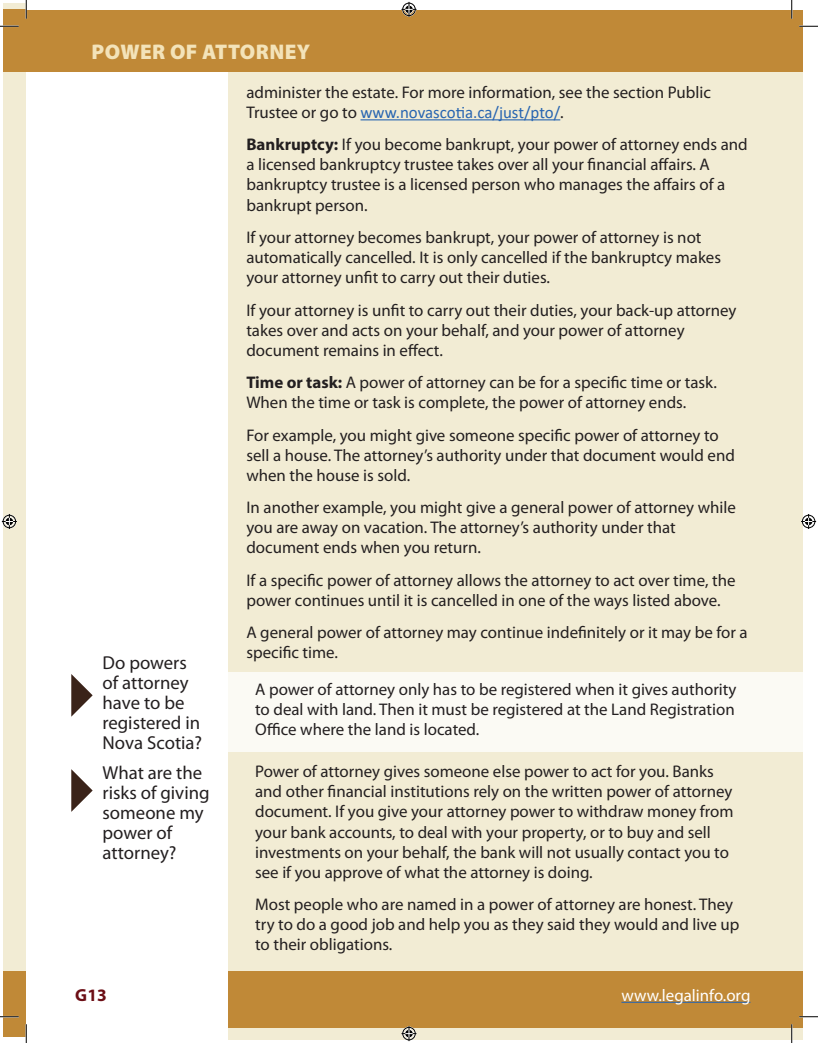
<style>
.page{position:relative;width:818px;height:1043px;background:#fff}
.page>*{position:absolute;margin:0;border:0;box-sizing:border-box;transform-origin:0 0}
.t1{font:900 21.25px "Myriad Pro";letter-spacing:.02em;color:#f3e3b9}
.t2{font:18.75px/20px "Myriad Pro";color:#231f20}
.t3{font:700 17.5px "Myriad Pro";color:#6c0e15}
.t4{font:16.88px/20px "Myriad Pro";color:#231f20}
.t5{font:16.88px "Myriad Pro";color:#fff}
.s1{font-family:"Calibri";color:#2865b1}
.s2{font-weight:700}
</style>
<div class="page">
<div style="left:229px;top:26px;width:573px;height:1013px;background:#f2ecd4"></div>
<div style="left:4px;top:4px;width:22px;height:1012px;background:#f2ecd4"></div>
<div style="left:4px;top:9px;width:22px;height:62px;background:#c08937"></div>
<div style="left:4px;top:971px;width:22px;height:65px;background:#c08937"></div>
<div style="left:26px;top:10px;width:776px;height:61px;background:#c08937"></div>
<div style="left:229px;top:971px;width:573px;height:57px;background:#c08937"></div>
<hr style="left:621px;top:1001px;width:129px;height:1px;background:#2865b1">
<div style="left:71px;top:672px;width:731px;height:80px;background:#fbfaf4"></div>
<hr style="left:360px;top:119px;width:200px;height:1px;background:#2865b1">
<svg style="left:71px;top:674px;width:22px;height:42px"></svg>
<svg style="left:71px;top:769px;width:22px;height:43px"></svg>
<svg style="left:0;top:25px;width:19px;height:2px"></svg>
<svg style="left:799px;top:25px;width:19px;height:2px"></svg>
<svg style="left:0;top:1015px;width:19px;height:2px"></svg>
<svg style="left:799px;top:1015px;width:19px;height:2px"></svg>
<svg style="left:25px;top:0;width:2px;height:19px"></svg>
<svg style="left:25px;top:1024px;width:2px;height:18px"></svg>
<svg style="left:791px;top:0;width:1px;height:19px"></svg>
<svg style="left:790px;top:1024px;width:2px;height:18px"></svg>
<svg style="left:401px;top:2px;width:15px;height:15px"></svg>
<svg style="left:401px;top:1026px;width:15px;height:15px"></svg>
<svg style="left:2px;top:514px;width:15px;height:15px"></svg>
<svg style="left:801px;top:514px;width:15px;height:15px"></svg>
<p class="t1" style="left:91px;top:40px;width:220px">POWER OF ATTORNEY</p>
<p class="t2" style="left:102px;top:652px;width:101px">Do powers of attorney have to be registered in<br>Nova Scotia?</p>
<p class="t2" style="left:102px;top:762px;width:109px">What are the risks of giving someone my power of</p>
<p class="t2" style="left:102px;top:842px;width:76px">attorney?</p>
<p class="t3" style="left:75px;top:984px;width:33px">G13</p>
<p class="t4" style="left:246px;top:82px;width:466px">administer the estate. For more information, see the section Public<br>Trustee or go to <span class="s1">www.novascotia.ca/just/pto/</span>.</p>
<p class="t4" style="left:246px;top:134px;width:503px"><span class="s2">Bankruptcy:</span> If you become bankrupt, your power of attorney ends and a licensed bankruptcy trustee takes over all your financial affairs. A</p>
<p class="t4" style="left:246px;top:174px;width:480px">bankruptcy trustee is a licensed person who manages the affairs of a bankrupt person.</p>
<p class="t4" style="left:246px;top:227px;width:456px">If your attorney becomes bankrupt, your power of attorney is not</p>
<p class="t4" style="left:246px;top:247px;width:476px">automatically cancelled. It is only cancelled if the bankruptcy makes your attorney unfit to carry out their duties.</p>
<p class="t4" style="left:246px;top:299px;width:491px">If your attorney is unfit to carry out their duties, your back-up attorney takes over and acts on your behalf, and your power of attorney</p>
<p class="t4" style="left:246px;top:339px;width:198px">document remains in effect.</p>
<p class="t4" style="left:246px;top:372px;width:472px"><span class="s2">Time or task:</span> A power of attorney can be for a specific time or task.<br>When the time or task is complete, the power of attorney ends.</p>
<p class="t4" style="left:246px;top:424px;width:490px">For example, you might give someone specific power of attorney to sell a house. The attorney’s authority under that document would end when the house is sold.</p>
<p class="t4" style="left:246px;top:497px;width:491px">In another example, you might give a general power of attorney while you are away on vacation. The attorney’s authority under that</p>
<p class="t4" style="left:246px;top:537px;width:236px">document ends when you return.</p>
<p class="t4" style="left:246px;top:569px;width:490px">If a specific power of attorney allows the attorney to act over time, the power continues until it is cancelled in one of the ways listed above.</p>
<p class="t4" style="left:246px;top:622px;width:503px">A general power of attorney may continue indefinitely or it may be for a specific time.</p>
<p class="t4" style="left:255px;top:679px;width:483px;text-align:justify">A power of attorney only has to be registered when it gives authority to deal with land. Then it must be registered at the Land Registration Office where the land is located.</p>
<p class="t4" style="left:255px;top:761px;width:480px">Power of attorney gives someone else power to act for you. Banks and other financial institutions rely on the written power of attorney document. If you give your attorney power to withdraw money from your bank accounts, to deal with your property, or to buy and sell investments on your behalf, the bank will not usually contact you to see if you approve of what the attorney is doing.</p>
<p class="t4" style="left:255px;top:894px;width:485px">Most people who are named in a power of attorney are honest. They try to do a good job and help you as they said they would and live up to their obligations.</p>
<p class="t5" style="left:621px;top:984px;width:130px">www.legalinfo.org</p>
</div>
